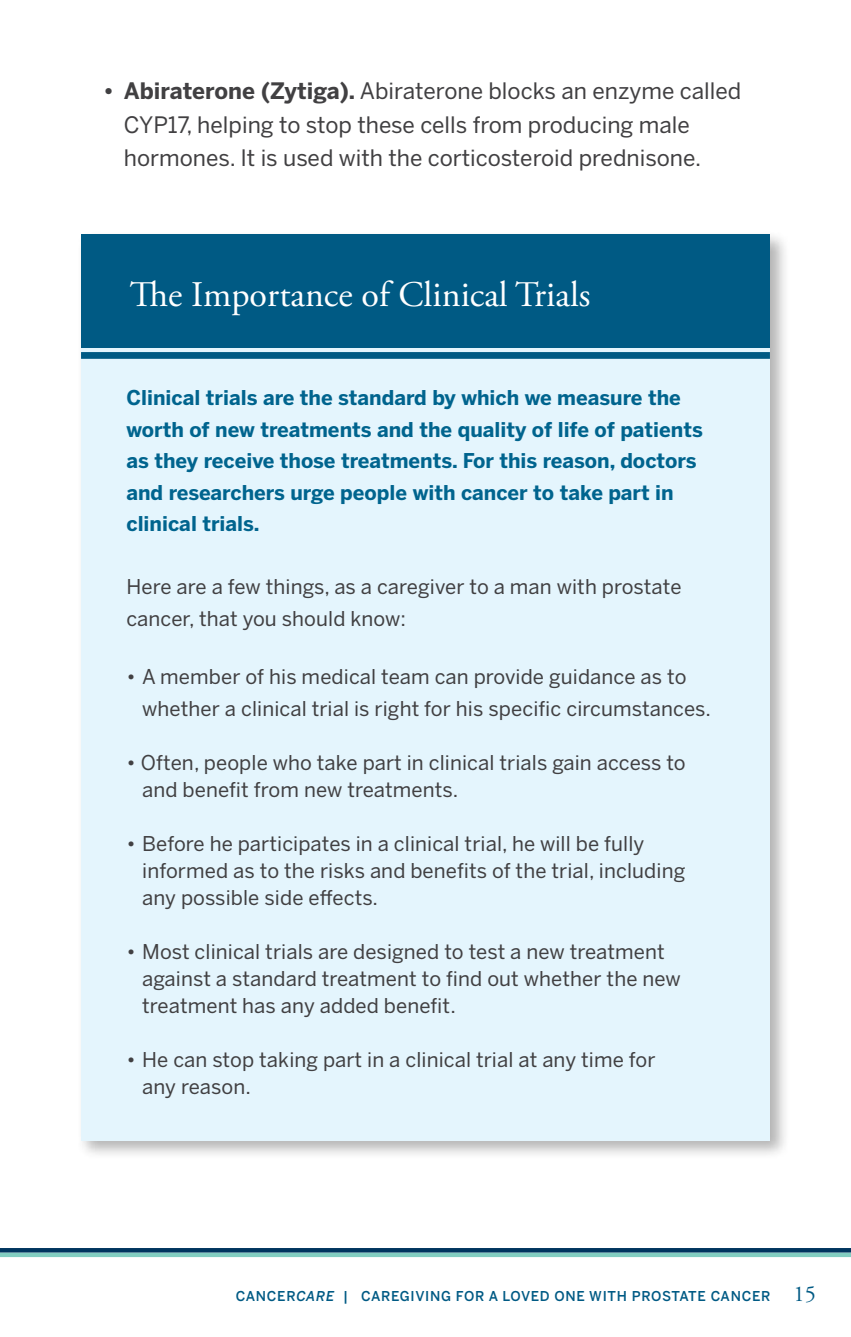
<style>
.page{position:relative;width:851px;height:1337px;background:#fff}
.page>*{position:absolute;margin:0;border:0;box-sizing:border-box;transform-origin:0 0}
.t1{font:36px "Adobe Garamond Pro";color:#fff}
.t2{font:22.5px/33.8px "Benton Sans";color:#414042}
.t3{font:20.25px/27px "Benton Sans";letter-spacing:.005em;color:#414042}
.t4{font:700 20.25px/31.5px "Benton Sans";color:#00648e}
.t5{font:500 13.5px "Benton Sans";letter-spacing:.05em;color:#005a84}
.s1{font-weight:700}
.s2{font-style:italic}
.s3{font-family:"Adobe Garamond Pro";font-weight:400;font-size:22.5px}
</style>
<div class="page">
<div style="left:0;top:1252px;width:850px;height:5px;background:#82cec1"></div>
<hr style="left:0;top:1248px;width:850px;height:4px;background:#00355f">
<div style="left:76px;top:230px;width:714px;height:930px;background:#000;opacity:.3"></div>
<div style="left:81px;top:234px;width:689px;height:906px;background:#e4f5fd"></div>
<div style="left:81px;top:234px;width:689px;height:112px;background:#005a84"></div>
<div style="left:81px;top:277px;width:689px;height:71px;background:#005a84"></div>
<div style="left:81px;top:352px;width:689px;height:7px;background:#005a84"></div>
<p class="t2" style="left:124px;top:73px;width:619px;text-indent:-20px"><span class="s1">• Abiraterone (Zytiga).</span> Abiraterone blocks an enzyme called<br>CYP17, helping to stop these cells from producing male hormones. It is used with the corticosteroid prednisone.</p>
<h1 class="t1" style="left:130px;top:273px;width:462px">The Importance of Clinical Trials</h1>
<p class="t4" style="left:126px;top:382px;width:578px">Clinical trials are the standard by which we measure the worth of new treatments and the quality of life of patients as they receive those treatments. For this reason, doctors and researchers urge people with cancer to take part in clinical trials.</p>
<p class="t3" style="left:126px;top:571px;width:556px;line-height:31.5px">Here are a few things, as a caregiver to a man with prostate cancer, that you should know:</p>
<p class="t3" style="left:142px;top:661px;width:570px;line-height:31.5px;text-indent:-16px">• A member of his medical team can provide guidance as to whether a clinical trial is right for his specific circumstances.</p>
<p class="t3" style="left:142px;top:749px;width:545px;text-indent:-16px">• Often, people who take part in clinical trials gain access to and benefit from new treatments.</p>
<p class="t3" style="left:142px;top:830px;width:544px;text-indent:-16px">• Before he participates in a clinical trial, he will be fully informed as to the risks and benefits of the trial, including any possible side effects.</p>
<p class="t3" style="left:142px;top:938px;width:540px;text-indent:-16px">• Most clinical trials are designed to test a new treatment against a standard treatment to find out whether the new treatment has any added benefit.</p>
<p class="t3" style="left:142px;top:1046px;width:515px;text-indent:-16px">• He can stop taking part in a clinical trial at any time for any reason.</p>
<p class="t5" style="left:236px;top:1287px;width:581px">CANCER<span class="s2">CARE</span> | CAREGIVING FOR A LOVED ONE WITH PROSTATE CANCER <span class="s3">15</span></p>
</div>
